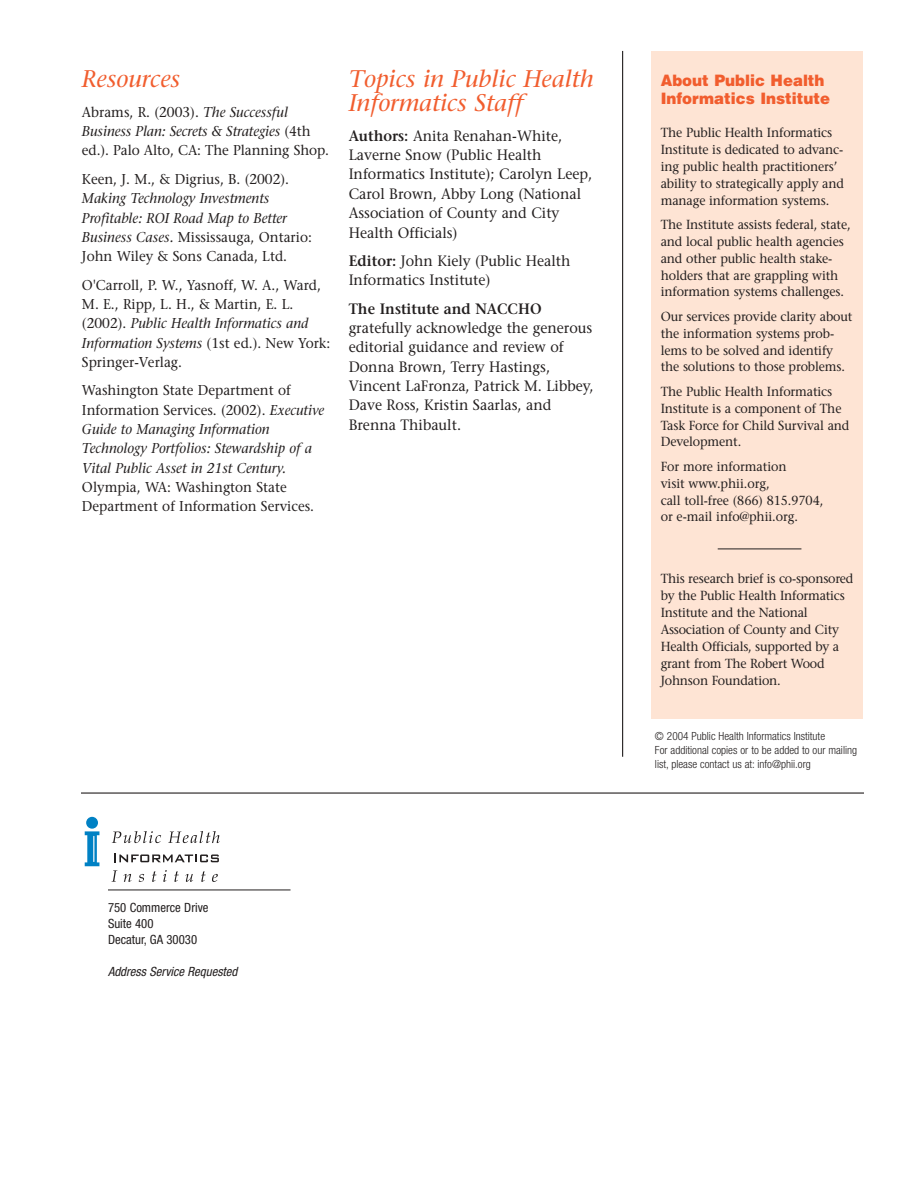
<style>
.page{position:relative;width:918px;height:1188px;background:#fff}
.page>*{position:absolute;margin:0;border:0;box-sizing:border-box;transform-origin:0 0}
.t1{font:italic 24px/24px "Stone Serif";color:#f15d2e}
.t2{font:900 15.75px/18px "Helvetica";color:#f15d2e;scale:.95 1}
.t3{font:15px/19.4px "Stone Serif";color:#231f1f;scale:.95 1}
.t4{font:600 15px "Stone Serif";color:#231f1f;scale:.95 1}
.t5{font:14.25px/19.4px "Stone Serif";color:#231f1f;scale:.95 1}
.t6{font:italic 14.25px/19.4px "Stone Serif";color:#231f1f;scale:.95 1}
.t7{font:13.2px/16.8px "Stone Serif";letter-spacing:-.01em;color:#231f1f;scale:.95 1}
.t8{font:condensed 12.75px/15.9px "Helvetica Neue";color:#231f1f}
.t9{font:italic condensed 12.75px "Helvetica Neue";color:#231f1f}
.t10{font:300 condensed 11.25px/14.1px "Helvetica Neue";color:#231f1f}
.s1{font-style:italic}
.s2{font-style:normal}
.s3{font-weight:600}
</style>
<div class="page">
<div style="left:652px;top:52px;width:211px;height:667px;background:#fee4d4"></div>
<hr style="left:81px;top:792px;width:783px;height:2px;background:#231f1f">
<hr style="left:108px;top:890px;width:183px;height:1px;background:#231f1f">
<div style="left:86px;top:817px;width:12px;height:12px;background:#0081c4;border-radius:50%"></div>
<svg style="left:85px;top:831px;width:14px;height:35px"></svg>
<svg style="left:112px;top:831px;width:49px;height:12px"></svg>
<svg style="left:168px;top:831px;width:52px;height:12px"></svg>
<svg style="left:114px;top:853px;width:105px;height:9px"></svg>
<svg style="left:112px;top:870px;width:5px;height:12px"></svg>
<svg style="left:123px;top:874px;width:9px;height:8px"></svg>
<svg style="left:139px;top:874px;width:5px;height:8px"></svg>
<svg style="left:152px;top:871px;width:4px;height:11px"></svg>
<svg style="left:163px;top:870px;width:4px;height:12px"></svg>
<svg style="left:174px;top:871px;width:5px;height:11px"></svg>
<svg style="left:185px;top:874px;width:8px;height:8px"></svg>
<svg style="left:201px;top:871px;width:5px;height:11px"></svg>
<svg style="left:212px;top:874px;width:6px;height:8px"></svg>
<hr style="left:622px;top:51px;width:1px;height:706px;background:#231f1f">
<hr style="left:718px;top:549px;width:83px;height:1px;background:#231f1f">
<h1 class="t1" style="left:82px;top:69px;width:100px">Resources</h1>
<p class="t5" style="left:82px;top:104px;width:262px">Abrams, R. (2003). <span class="s1">The Successful<br>Business Plan: Secrets &amp; Strategies</span> (4th ed.). Palo Alto, CA: The Planning Shop.</p>
<p class="t5" style="left:82px;top:171px;width:220px">Keen, J. M., &amp; Digrius, B. (2002).</p>
<p class="t6" style="left:82px;top:190px;width:244px">Making Technology Investments Profitable: ROI Road Map to Better Business Cases. <span class="s2">Mississauga, Ontario:<br>John Wiley &amp; Sons Canada, Ltd.</span></p>
<p class="t5" style="left:82px;top:276px;width:263px">O'Carroll, P. W., Yasnoff, W. A., Ward, M. E., Ripp, L. H., &amp; Martin, E. L. (2002). <span class="s1">Public Health Informatics and Information Systems</span> (1st ed.). New York:<br>Springer-Verlag.</p>
<p class="t6" style="left:82px;top:382px;width:257px"><span class="s2">Washington State Department of Information Services. (2002).</span> Executive Guide to Managing Information Technology Portfolios: Stewardship of a Vital Public Asset in 21st Century.</p>
<p class="t5" style="left:82px;top:479px;width:246px">Olympia, WA: Washington State<br>Department of Information Services.</p>
<h1 class="t1" style="left:349px;top:69px;width:246px">Topics in Public Health<br>Informatics Staff</h1>
<p class="t3" style="left:349px;top:127px;width:258px"><span class="s3">Authors:</span> Anita Renahan-White,<br>Laverne Snow (Public Health<br>Informatics Institute); Carolyn Leep,<br>Carol Brown, Abby Long (National<br>Association of County and City<br>Health Officials)</p>
<p class="t3" style="left:349px;top:253px;width:235px"><span class="s3">Editor:</span> John Kiely (Public Health<br>Informatics Institute)</p>
<p class="t4" style="left:349px;top:303px;width:205px">The Institute and NACCHO</p>
<p class="t3" style="left:349px;top:320px;width:259px">gratefully acknowledge the generous editorial guidance and review of<br>Donna Brown, Terry Hastings,<br>Vincent LaFronza, Patrick M. Libbey,<br>Dave Ross, Kristin Saarlas, and<br>Brenna Thibault.</p>
<p class="t8" style="left:108px;top:901px;width:102px">750 Commerce Drive<br>Suite 400<br>Decatur, GA 30030</p>
<p class="t9" style="left:108px;top:967px;width:131px">Address Service Requested</p>
<p class="t2" style="left:661px;top:73px;width:180px">About Public Health<br>Informatics Institute</p>
<p class="t7" style="left:661px;top:125px;width:195px">The Public Health Informatics<br>Institute is dedicated to advanc&shy;ing public health practitioners’ ability to strategically apply and manage information systems.</p>
<p class="t7" style="left:661px;top:217px;width:201px">The Institute assists federal, state, and local public health agencies and other public health stake&shy;holders that are grappling with information systems challenges.</p>
<p class="t7" style="left:661px;top:309px;width:203px">Our services provide clarity about the information systems prob&shy;lems to be solved and identify the solutions to those problems.</p>
<p class="t7" style="left:661px;top:384px;width:200px">The Public Health Informatics<br>Institute is a component of The<br>Task Force for Child Survival and<br>Development.</p>
<p class="t7" style="left:661px;top:459px;width:173px">For more information<br>visit www.phii.org,<br>call toll-free (866) 815.9704, or e-mail info@phii.org.</p>
<p class="t7" style="left:661px;top:572px;width:204px">This research brief is co-sponsored by the Public Health Informatics<br>Institute and the National<br>Association of County and City<br>Health Officials, supported by a grant from The Robert Wood<br>Johnson Foundation.</p>
<p class="t10" style="left:655px;top:730px;width:204px">© 2004 Public Health Informatics Institute<br>For additional copies or to be added to our mailing list, please contact us at: info@phii.org</p>
</div>
